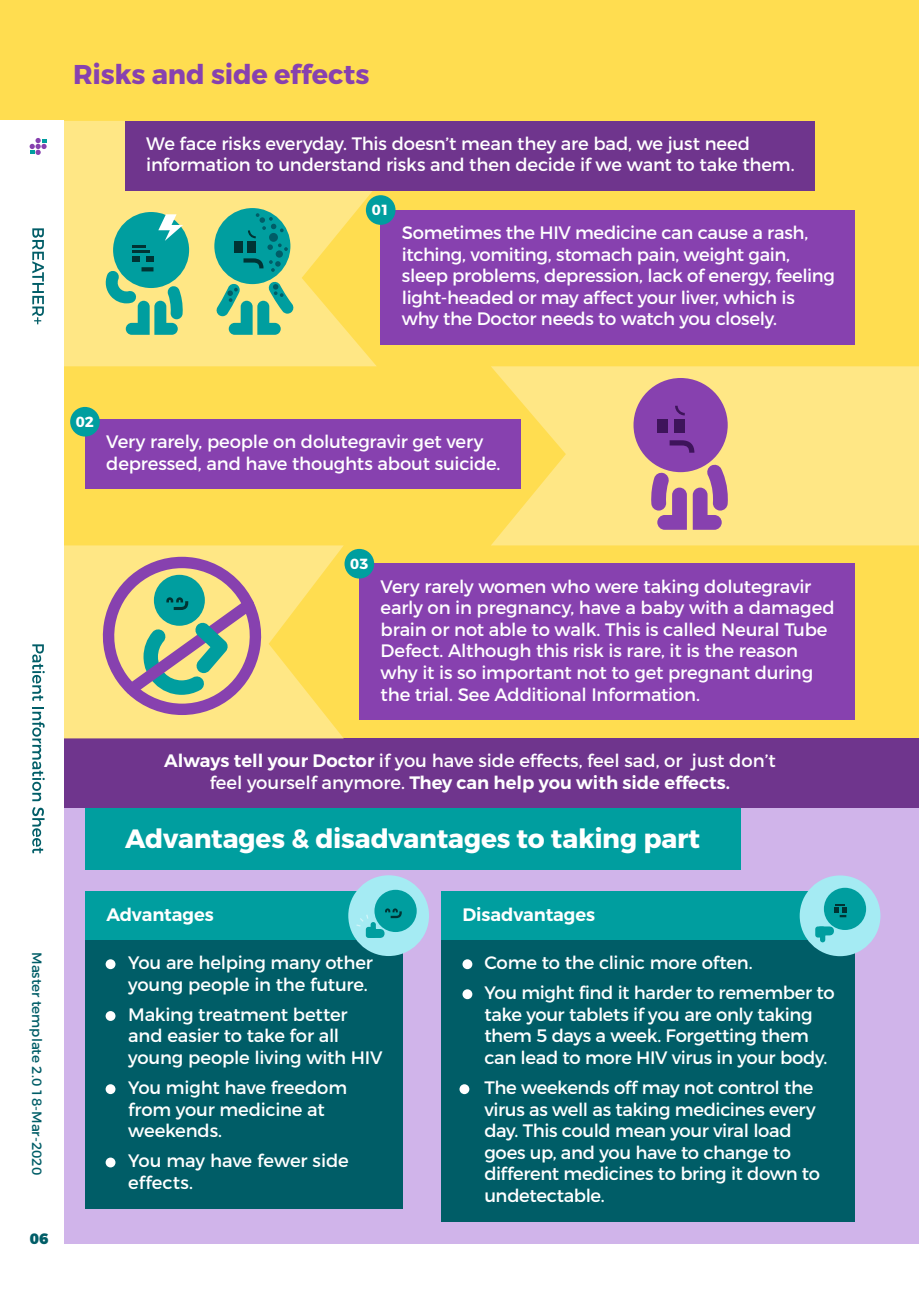
<style>
.page{position:relative;width:919px;height:1289px;background:#fff}
.page>*{position:absolute;margin:0;border:0;box-sizing:border-box;transform-origin:0 0}
.t1{font:700 27.15px "Montserrat";letter-spacing:-.01em;color:#8741af}
.t2{font:700 26.4px "Montserrat";letter-spacing:-.01em;color:#fff}
.t3{font:18px/21.6px "Montserrat";letter-spacing:-.015em;color:#fff}
.t4{font:600 18px "Montserrat";letter-spacing:-.005em;color:#fff}
.t5{font:900 15px "Montserrat";color:#005d67}
.t6{font:700 14.7px "Montserrat";color:#fff}
.t7{font:13.5px "Montserrat";color:#005d67}
.s1{font-weight:600}
</style>
<div class="page">
<div style="left:0;top:0;width:918px;height:1288px;background:#ffdd50"></div>
<div style="left:64px;top:738px;width:854px;height:70px;background:#6f358d"></div>
<div style="left:0;top:808px;width:918px;height:437px;background:#d0b4ea"></div>
<div style="left:0;top:1244px;width:918px;height:44px;background:#fff"></div>
<svg style="left:491px;top:366px;width:427px;height:179px;background:#fee680"></svg>
<svg style="left:64px;top:545px;width:280px;height:193px;fill:#ffe785"></svg>
<svg style="left:64px;top:121px;width:313px;height:245px;fill:#ffe785"></svg>
<div style="left:85px;top:419px;width:436px;height:70px;background:#8741af"></div>
<div style="left:70px;top:407px;width:30px;height:29px;background:#009e9f;border-radius:50%"></div>
<div style="left:380px;top:210px;width:475px;height:135px;background:#8741af"></div>
<div style="left:366px;top:195px;width:29px;height:30px;background:#009e9f;border-radius:50%"></div>
<div style="left:359px;top:563px;width:496px;height:157px;background:#8741af"></div>
<div style="left:344px;top:549px;width:30px;height:29px;background:#009e9f;border-radius:50%"></div>
<div style="left:125px;top:121px;width:689px;height:69px;background:#6f358d"></div>
<div style="left:85px;top:808px;width:655px;height:61px;background:#009e9f"></div>
<svg style="left:650px;top:472px;width:36px;height:58px;background:#b5819e"></svg>
<svg style="left:692px;top:464px;width:36px;height:66px;background:#b4809e"></svg>
<div style="left:633px;top:378px;width:94px;height:94px;background:#8741af;border-radius:50%"></div>
<div style="left:674px;top:419px;width:10px;height:14px;background:#3e145b"></div>
<div style="left:658px;top:419px;width:10px;height:14px;background:#3e145b"></div>
<svg style="left:669px;top:440px;width:25px;height:12px"></svg>
<svg style="left:675px;top:406px;width:9px;height:9px"></svg>
<svg style="left:100px;top:557px;width:167px;height:158px;background:#b9b193"></svg>
<div style="left:441px;top:891px;width:413px;height:49px;background:#009e9f"></div>
<div style="left:441px;top:940px;width:414px;height:281px;background:#005d67"></div>
<div style="left:462px;top:959px;width:10px;height:10px;background:#fff;border-radius:50%"></div>
<div style="left:462px;top:989px;width:10px;height:10px;background:#fff;border-radius:50%"></div>
<div style="left:459px;top:1084px;width:10px;height:10px;background:#fff;border-radius:50%"></div>
<div style="left:85px;top:891px;width:317px;height:49px;background:#009e9f"></div>
<div style="left:85px;top:940px;width:317px;height:268px;background:#005d67"></div>
<div style="left:106px;top:959px;width:9px;height:10px;background:#fff;border-radius:50%"></div>
<div style="left:106px;top:1011px;width:9px;height:9px;background:#fff;border-radius:50%"></div>
<div style="left:106px;top:1084px;width:9px;height:10px;background:#fff;border-radius:50%"></div>
<div style="left:106px;top:1157px;width:9px;height:10px;background:#fff;border-radius:50%"></div>
<div style="left:799px;top:875px;width:81px;height:81px;background:#a5ebf3;border-radius:50%"></div>
<div style="left:816px;top:926px;width:17px;height:9px;background:#009e9f;border-radius:5px"></div>
<div style="left:815px;top:926px;width:10px;height:11px;background:#009e9f;border-radius:3px"></div>
<div style="left:820px;top:928px;width:5px;height:14px;background:#009e9f;border-radius:3px"></div>
<div style="left:823px;top:887px;width:43px;height:43px;background:#009e9f;border-radius:50%"></div>
<svg style="left:834px;top:904px;width:12px;height:13px"></svg>
<div style="left:348px;top:875px;width:81px;height:81px;background:#a5ebf3;border-radius:50%"></div>
<div style="left:367px;top:929px;width:17px;height:8px;background:#009e9f;border-radius:5px"></div>
<div style="left:366px;top:926px;width:10px;height:11px;background:#009e9f;border-radius:3px"></div>
<div style="left:370px;top:922px;width:6px;height:13px;background:#009e9f;border-radius:3px"></div>
<div style="left:374px;top:889px;width:42px;height:43px;background:#009e9f;border-radius:50%"></div>
<svg style="left:385px;top:908px;width:17px;height:10px"></svg>
<svg style="left:356px;top:915px;width:12px;height:11px"></svg>
<div style="left:214px;top:208px;width:76px;height:76px;background:#009e9f;border-radius:50%"></div>
<div style="left:247px;top:241px;width:9px;height:12px;background:#033"></div>
<div style="left:234px;top:241px;width:8px;height:12px;background:#033"></div>
<svg style="left:243px;top:258px;width:20px;height:10px"></svg>
<div style="left:276px;top:250px;width:7px;height:8px;background:#005d67;border-radius:50%"></div>
<svg style="left:216px;top:281px;width:78px;height:54px;background:#8dc58f"></svg>
<svg style="left:269px;top:260px;width:12px;height:12px"></svg>
<svg style="left:248px;top:213px;width:40px;height:38px"></svg>
<svg style="left:104px;top:270px;width:79px;height:65px;background:#8ec690"></svg>
<div style="left:113px;top:212px;width:76px;height:76px;background:#009e9f;border-radius:50%"></div>
<svg style="left:141px;top:267px;width:12px;height:4px"></svg>
<svg style="left:132px;top:214px;width:51px;height:47px"></svg>
<div style="left:0;top:121px;width:51px;height:1167px;background:#fff"></div>
<div style="left:13px;top:121px;width:51px;height:1167px;background:#fff"></div>
<svg style="left:32px;top:644px;width:13px;height:57px"></svg>
<svg style="left:32px;top:707px;width:13px;height:94px"></svg>
<svg style="left:32px;top:807px;width:13px;height:46px"></svg>
<svg style="left:32px;top:228px;width:12px;height:96px"></svg>
<svg style="left:30px;top:138px;width:17px;height:17px"></svg>
<h1 class="t1" style="left:73px;top:58px;width:298px">Risks and side effects</h1>
<p class="t3" style="left:146px;top:132px;width:650px">We face risks everyday. This doesn’t mean they are bad, we just need information to understand risks and then decide if we want to take them.</p>
<p class="t6" style="left:372px;top:201px;width:19px">01</p>
<p class="t3" style="left:402px;top:222px;width:434px">Sometimes the HIV medicine can cause a rash, itching, vomiting, stomach pain, weight gain, sleep problems, depression, lack of energy, feeling light-headed or may affect your liver, which is why the Doctor needs to watch you closely.</p>
<p class="t6" style="left:76px;top:412px;width:19px">02</p>
<p class="t3" style="left:106px;top:431px;width:396px">Very rarely, people on dolutegravir get very depressed, and have thoughts about suicide.</p>
<p class="t7" style="left:45px;top:952px;width:224px;rotate:90deg">Master template 2.0 18-Mar-2020</p>
<p class="t5" style="left:30px;top:1229px;width:20px">06</p>
<p class="t6" style="left:350px;top:554px;width:20px">03</p>
<p class="t3" style="left:380px;top:575px;width:455px">Very rarely women who were taking dolutegravir early on in pregnancy, have a baby with a damaged brain or not able to walk. This is called Neural Tube Defect. Although this risk is rare, it is the reason why it is so important not to get pregnant during the trial. See Additional Information.</p>
<p class="t3" style="left:164px;top:750px;width:613px;text-align:center"><span class="s1">Always tell your Doctor</span> if you have side effects, feel sad, or just don’t feel yourself anymore. <span class="s1">They can help you with side effects.</span></p>
<h2 class="t2" style="left:125px;top:821px;width:576px">Advantages &amp; disadvantages to taking part</h2>
<p class="t4" style="left:106px;top:903px;width:109px">Advantages</p>
<p class="t3" style="left:128px;top:951px;width:246px">You are helping many other young people in the future.</p>
<p class="t3" style="left:128px;top:1003px;width:256px">Making treatment better and easier to take for all young people living with HIV</p>
<p class="t3" style="left:128px;top:1076px;width:220px">You might have freedom from your medicine at weekends.</p>
<p class="t3" style="left:128px;top:1149px;width:222px">You may have fewer side effects.</p>
<p class="t4" style="left:462px;top:903px;width:134px">Disadvantages</p>
<p class="t3" style="left:484px;top:947px;width:352px;line-height:30px">Come to the clinic more often.<br>You might find it harder to remember to</p>
<p class="t3" style="left:484px;top:1003px;width:344px">take your tablets if you are only taking them 5 days a week. Forgetting them can lead to more HIV virus in your body.</p>
<p class="t3" style="left:484px;top:1076px;width:337px">The weekends off may not control the virus as well as taking medicines every day. This could mean your viral load goes up, and you have to change to different medicines to bring it down to undetectable.</p>
</div>
